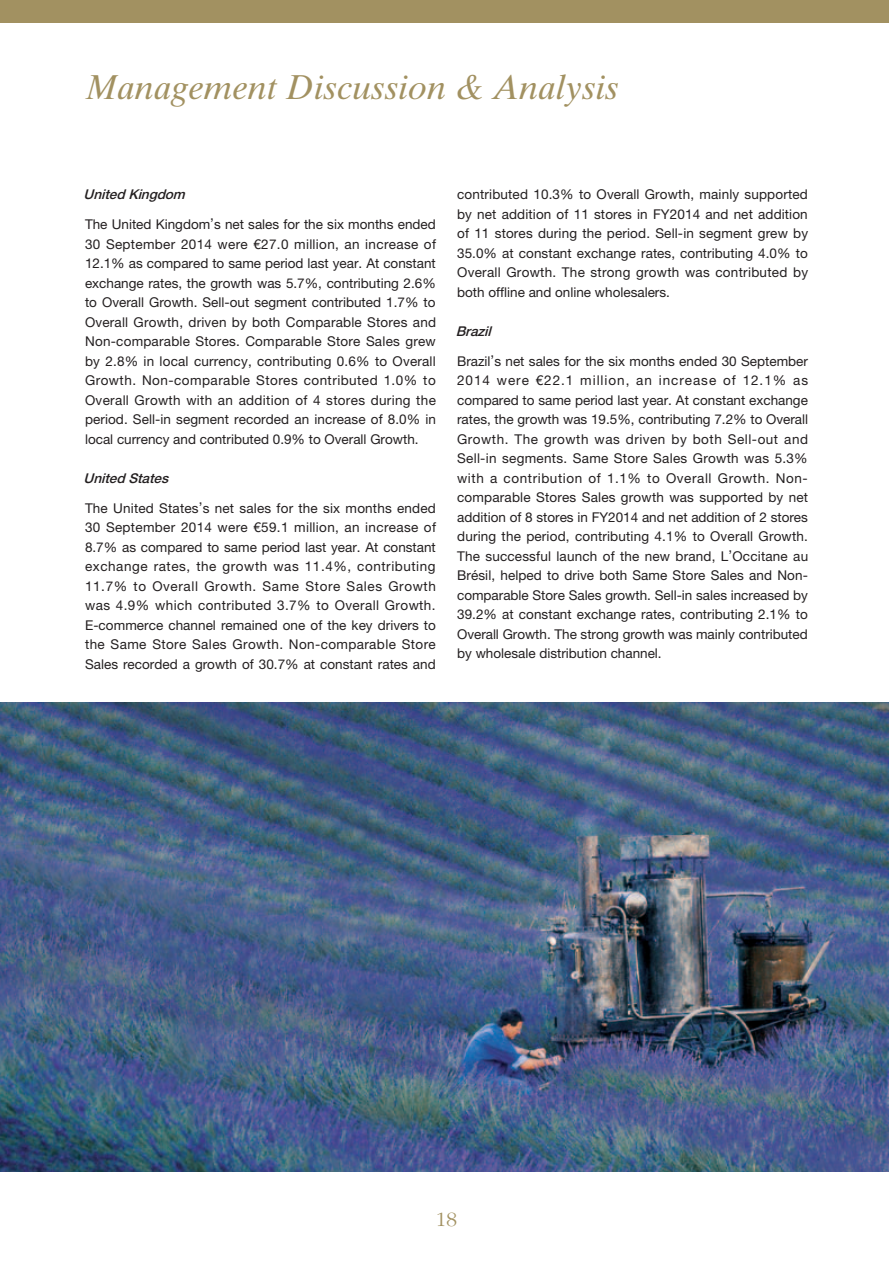
<style>
.page{position:relative;width:893px;height:1263px;background:#fff}
.page>*{position:absolute;margin:0;border:0;box-sizing:border-box;transform-origin:0 0}
.t1{font:italic 34.5px "Times Ten LT Std";color:#a29161}
.t2{font:300 21px "ITC Garamond Std";color:#a29161}
._1__內文{font:13.5px/19.5px "Helvetica Neue LT Std";color:#231f20;text-align:justify}
._5__副副標題{font:italic 500 13.5px "Helvetica Neue LT Std";color:#231f20}
</style>
<div class="page">
<div style="left:0;top:0;width:889px;height:22px;background:#a29161"></div>
<img style="left:0;top:703px;width:889px;height:469px">
<h1 class="t1" style="left:85px;top:67px;width:535px">Management Discussion &amp; Analysis</h1>
<p class="_5__副副標題" style="left:84px;top:186px;width:107px">United Kingdom</p>
<p class="_1__內文" style="left:85px;top:214px;width:353px">The United Kingdom’s net sales for the six months ended 30 September 2014 were €27.0 million, an increase of 12.1% as compared to same period last year. At constant exchange rates, the growth was 5.7%, contributing 2.6% to Overall Growth. Sell-out segment contributed 1.7% to Overall Growth, driven by both Comparable Stores and Non-comparable Stores. Comparable Store Sales grew by 2.8% in local currency, contributing 0.6% to Overall Growth. Non-comparable Stores contributed 1.0% to Overall Growth with an addition of 4 stores during the period. Sell-in segment recorded an increase of 8.0% in local currency and contributed 0.9% to Overall Growth.</p>
<p class="_5__副副標題" style="left:84px;top:470px;width:90px">United States</p>
<p class="_1__內文" style="left:85px;top:498px;width:352px">The United States’s net sales for the six months ended 30 September 2014 were €59.1 million, an increase of 8.7% as compared to same period last year. At constant exchange rates, the growth was 11.4%, contributing 11.7% to Overall Growth. Same Store Sales Growth was 4.9% which contributed 3.7% to Overall Growth.<br>E-commerce channel remained one of the key drivers to the Same Store Sales Growth. Non-comparable Store Sales recorded a growth of 30.7% at constant rates and</p>
<p class="_1__內文" style="left:457px;top:184px;width:352px">contributed 10.3% to Overall Growth, mainly supported by net addition of 11 stores in FY2014 and net addition of 11 stores during the period. Sell-in segment grew by 35.0% at constant exchange rates, contributing 4.0% to Overall Growth. The strong growth was contributed by both offline and online wholesalers.</p>
<p class="_5__副副標題" style="left:456px;top:323px;width:41px">Brazil</p>
<p class="_1__內文" style="left:457px;top:351px;width:353px">Brazil’s net sales for the six months ended 30 September 2014 were €22.1 million, an increase of 12.1% as compared to same period last year. At constant exchange rates, the growth was 19.5%, contributing 7.2% to Overall Growth. The growth was driven by both Sell-out and Sell-in segments. Same Store Sales Growth was 5.3% with a contribution of 1.1% to Overall Growth. Non&shy;comparable Stores Sales growth was supported by net addition of 8 stores in FY2014 and net addition of 2 stores during the period, contributing 4.1% to Overall Growth.<br>The successful launch of the new brand, L’Occitane au Brésil, helped to drive both Same Store Sales and Non&shy;comparable Store Sales growth. Sell-in sales increased by 39.2% at constant exchange rates, contributing 2.1% to Overall Growth. The strong growth was mainly contributed by wholesale distribution channel.</p>
<h2 class="t2" style="left:436px;top:1208px;width:22px">18</h2>
</div>
